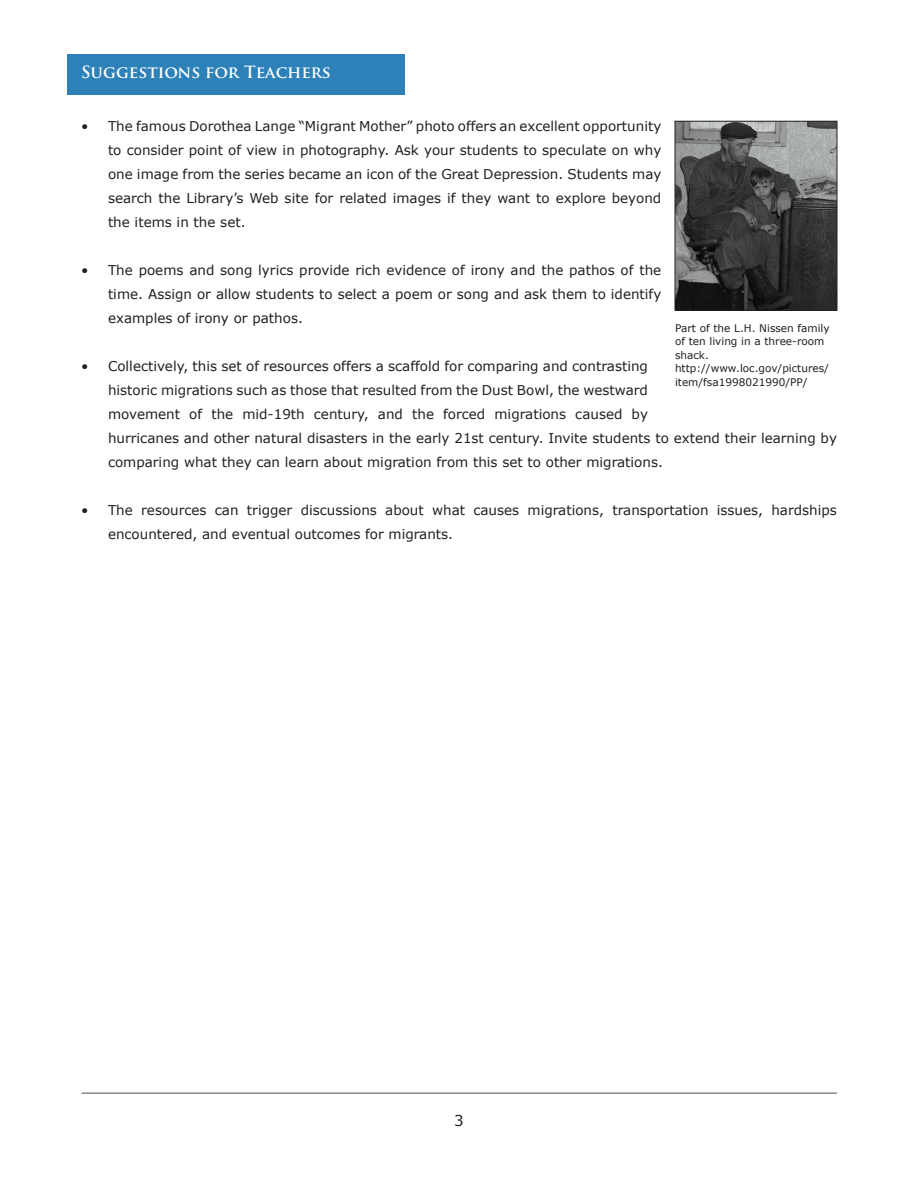
<style>
.page{position:relative;width:918px;height:1188px;background:#fff}
.page>*{position:absolute;margin:0;border:0;box-sizing:border-box;transform-origin:0 0}
.t1{font:700 16.5px "Trajan Pro";color:#fff}
.t2{font:15px "Verdana";color:#231f20}
.t3{font:13.5px/24px "Verdana";color:#231f20;text-align:justify}
.t4{font:10.5px/13.5px "Verdana";color:#231f20}
</style>
<div class="page">
<hr style="left:81px;top:1093px;width:756px;height:1px;background:#231f20">
<img style="left:677px;top:123px;width:158px;height:185px">
<div style="left:675px;top:121px;width:162px;height:189px;border:1px solid #231f20"></div>
<div style="left:68px;top:54px;width:337px;height:40px;background:#2c81b8"></div>
<p class="t1" style="left:81px;top:62px;width:251px">Suggestions for Teachers</p>
<p class="t3" style="left:108px;top:114px;width:555px;text-indent:-27px">• The famous Dorothea Lange “Migrant Mother” photo offers an excellent opportunity to consider point of view in photography. Ask your students to speculate on why one image from the series became an icon of the Great Depression. Students may search the Library’s Web site for related images if they want to explore beyond the items in the set.</p>
<p class="t3" style="left:108px;top:258px;width:555px;text-indent:-27px">• The poems and song lyrics provide rich evidence of irony and the pathos of the time. Assign or allow students to select a poem or song and ask them to identify examples of irony or pathos.</p>
<p class="t3" style="left:108px;top:354px;width:731px;text-align:left;text-indent:-27px">• Collectively, this set of resources offers a scaffold for comparing and contrasting<br>historic migrations such as those that resulted from the Dust Bowl, the westward<br>movement of the mid-19th century, and the forced migrations caused by<br>hurricanes and other natural disasters in the early 21st century. Invite students to extend their learning by comparing what they can learn about migration from this set to other migrations.</p>
<p class="t3" style="left:108px;top:498px;width:731px;text-indent:-27px">• The resources can trigger discussions about what causes migrations, transportation issues, hardships encountered, and eventual outcomes for migrants.</p>
<p class="t4" style="left:675px;top:321px;width:156px">Part of the L.H. Nissen family of ten living in a three-room shack. http://www.loc.gov/pictures/ item/fsa1998021990/PP/</p>
<p class="t2" style="left:454px;top:1110px;width:11px">3</p>
</div>
